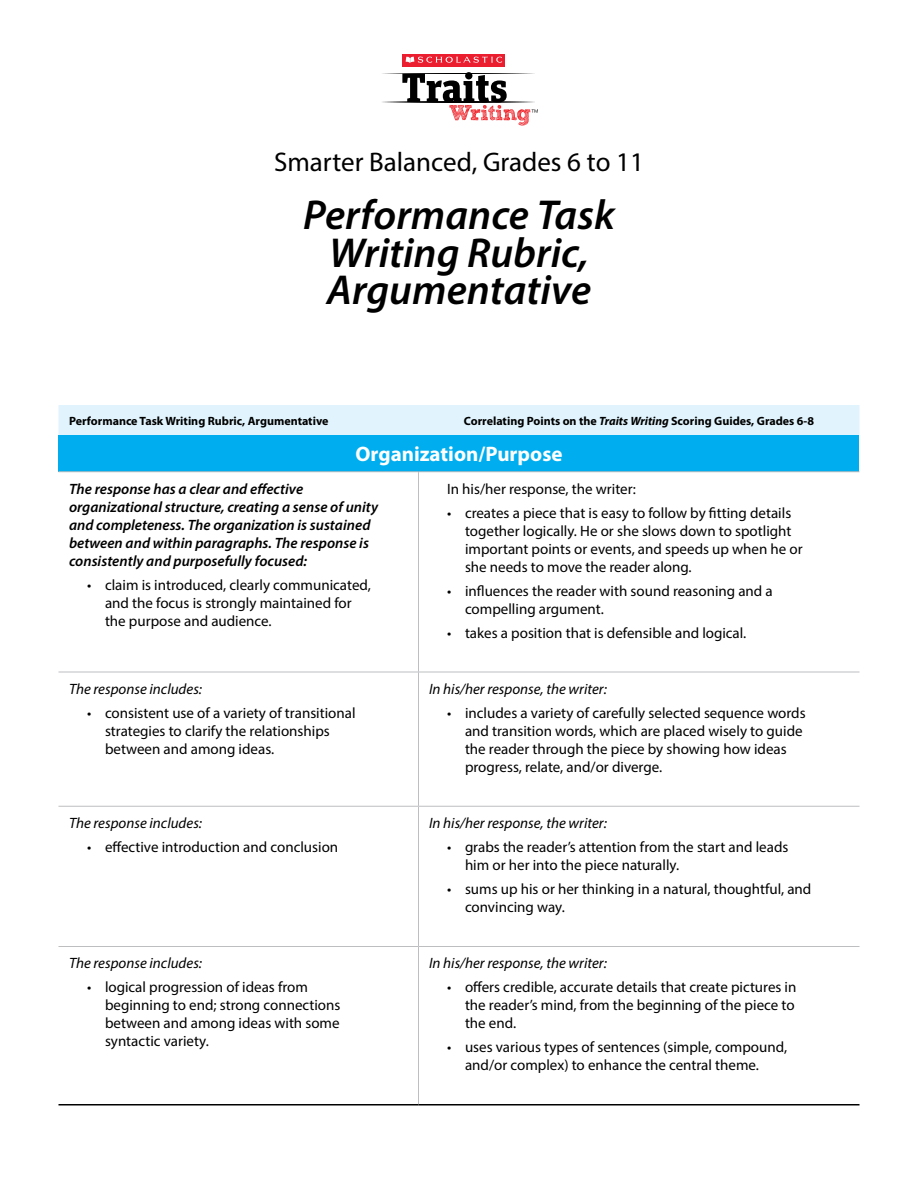
<style>
.page{position:relative;width:918px;height:1188px;background:#fff}
.page>*{position:absolute;margin:0;border:0;box-sizing:border-box;transform-origin:0 0}
.t1{font:italic 600 42px/37.5px "Myriad Pro";color:#000;text-align:center}
.t2{font:27px "Myriad Pro";color:#000}
.t3{font:700 21px "Myriad Pro";color:#fff}
.t4{font:15px/18px "Myriad Pro";color:#000}
.t5{font:italic 600 15px/18px "Myriad Pro";color:#000}
.t6{font:italic 15px "Myriad Pro";color:#000}
.t7{font:700 12px "Myriad Pro";color:#000}
.s1{font-style:italic}
</style>
<div class="page">
<div style="left:58px;top:405px;width:802px;height:30px;background:#e1f4fd"></div>
<div style="left:58px;top:435px;width:802px;height:37px;background:#00aeef"></div>
<hr style="left:58px;top:1104px;width:360px;height:2px;background:#000">
<hr style="left:418px;top:1104px;width:442px;height:2px;background:#000">
<hr style="left:418px;top:472px;width:1px;height:200px;background:#bcbec0">
<hr style="left:418px;top:672px;width:1px;height:134px;background:#bcbec0">
<hr style="left:58px;top:806px;width:360px;height:1px;background:#bcbec0">
<hr style="left:418px;top:806px;width:442px;height:1px;background:#bcbec0">
<hr style="left:418px;top:807px;width:1px;height:139px;background:#bcbec0">
<hr style="left:58px;top:946px;width:360px;height:1px;background:#bcbec0">
<hr style="left:418px;top:946px;width:442px;height:1px;background:#bcbec0">
<hr style="left:418px;top:947px;width:1px;height:157px;background:#bcbec0">
<hr style="left:58px;top:471px;width:360px;height:1px;background:#bcbec0">
<hr style="left:418px;top:471px;width:442px;height:1px;background:#bcbec0">
<hr style="left:58px;top:672px;width:360px;height:1px;background:#bcbec0">
<hr style="left:418px;top:672px;width:442px;height:1px;background:#bcbec0">
<div style="left:402px;top:54px;width:103px;height:12px;background:#eb1e30"></div>
<svg style="left:406px;top:57px;width:96px;height:6px"></svg>
<svg style="left:382px;top:73px;width:20px;height:1px"></svg>
<svg style="left:382px;top:101px;width:20px;height:1px"></svg>
<svg style="left:402px;top:72px;width:136px;height:54px"></svg>
<h2 class="t2" style="left:274px;top:145px;width:371px">Smarter Balanced, Grades 6 to 11</h2>
<h1 class="t1" style="left:303px;top:195px;width:313px">Performance Task<br>Writing Rubric,<br>Argumentative</h1>
<p class="t7" style="left:69px;top:413px;width:261px">Performance Task Writing Rubric, Argumentative</p>
<p class="t7" style="left:464px;top:413px;width:352px">Correlating Points on the <span class="s1">Traits Writing</span> Scoring Guides, Grades 6-8</p>
<h3 class="t3" style="left:355px;top:440px;width:209px">Organization/Purpose</h3>
<p class="t5" style="left:69px;top:479px;width:311px">The response has a clear and effective organizational structure, creating a sense of unity and completeness. The organization is sustained between and within paragraphs. The response is consistently and purposefully focused:</p>
<p class="t4" style="left:105px;top:575px;width:267px;text-indent:-18px">• claim is introduced, clearly communicated, and the focus is strongly maintained for the purpose and audience.</p>
<p class="t4" style="left:447px;top:479px;width:190px">In his/her response, the writer:</p>
<p class="t4" style="left:465px;top:503px;width:339px;text-indent:-18px">• creates a piece that is easy to follow by fitting details together logically. He or she slows down to spotlight important points or events, and speeds up when he or she needs to move the reader along.</p>
<p class="t4" style="left:465px;top:581px;width:309px;text-indent:-18px">• influences the reader with sound reasoning and a compelling argument.</p>
<p class="t4" style="left:447px;top:623px;width:301px">• takes a position that is defensible and logical.</p>
<p class="t6" style="left:69px;top:679px;width:135px">The response includes:</p>
<p class="t4" style="left:105px;top:703px;width:252px;text-indent:-18px">• consistent use of a variety of transitional strategies to clarify the relationships between and among ideas.</p>
<p class="t6" style="left:69px;top:814px;width:135px">The response includes:</p>
<p class="t4" style="left:87px;top:838px;width:253px">• effective introduction and conclusion</p>
<p class="t6" style="left:69px;top:954px;width:135px">The response includes:</p>
<p class="t4" style="left:105px;top:978px;width:237px;text-indent:-18px">• logical progression of ideas from beginning to end; strong connections between and among ideas with some syntactic variety.</p>
<p class="t6" style="left:429px;top:679px;width:179px">In his/her response, the writer:</p>
<p class="t4" style="left:465px;top:703px;width:342px;text-indent:-18px">• includes a variety of carefully selected sequence words and transition words, which are placed wisely to guide the reader through the piece by showing how ideas progress, relate, and/or diverge.</p>
<p class="t6" style="left:429px;top:814px;width:179px">In his/her response, the writer:</p>
<p class="t4" style="left:465px;top:838px;width:325px;text-indent:-18px">• grabs the reader’s attention from the start and leads him or her into the piece naturally.</p>
<p class="t4" style="left:465px;top:880px;width:348px;text-indent:-18px">• sums up his or her thinking in a natural, thoughtful, and convincing way.</p>
<p class="t6" style="left:429px;top:954px;width:179px">In his/her response, the writer:</p>
<p class="t4" style="left:465px;top:978px;width:333px;text-indent:-18px">• offers credible, accurate details that create pictures in the reader’s mind, from the beginning of the piece to the end.</p>
<p class="t4" style="left:465px;top:1038px;width:324px;text-indent:-18px">• uses various types of sentences (simple, compound, and/or complex) to enhance the central theme.</p>
</div>
